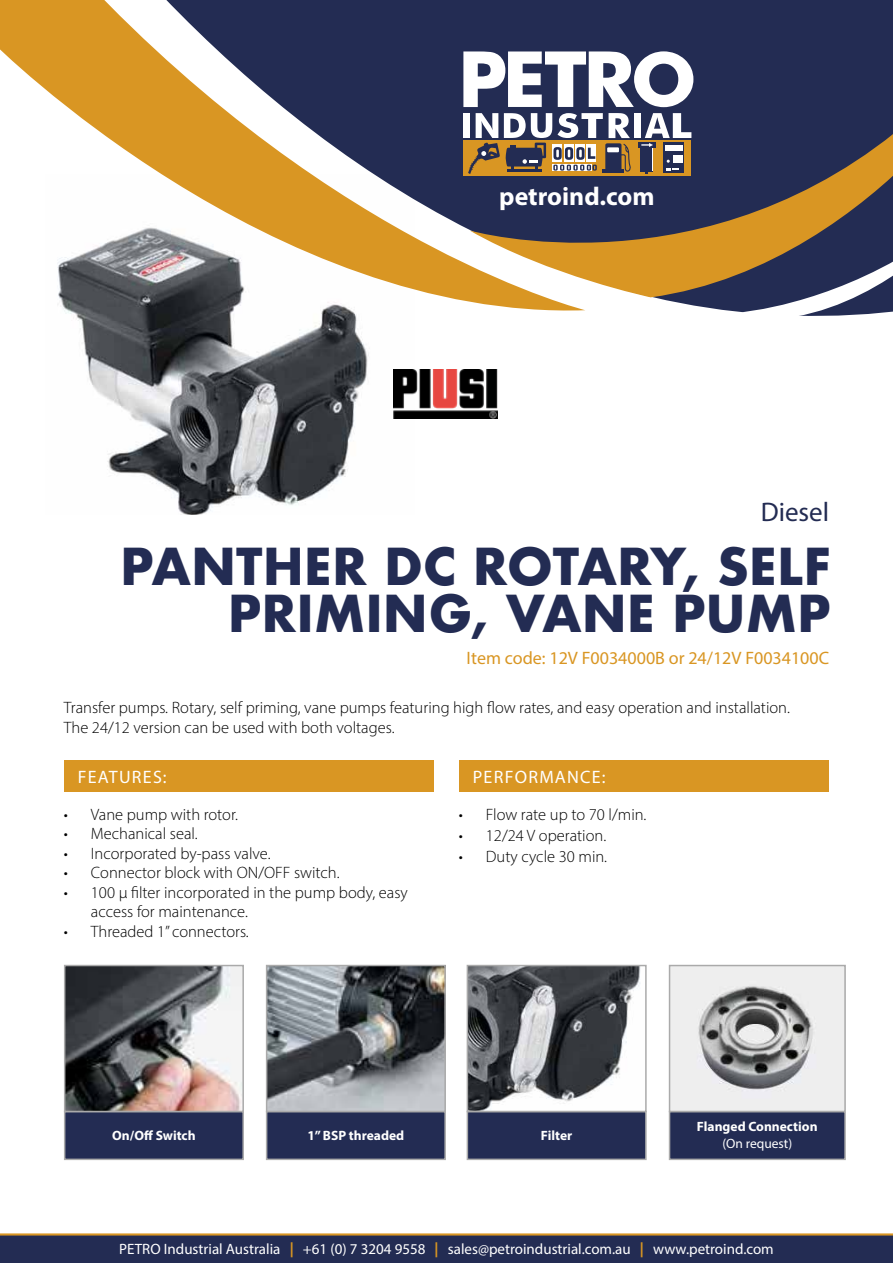
<style>
.page{position:relative;width:893px;height:1263px;background:#fff}
.page>*{position:absolute;margin:0;border:0;box-sizing:border-box;transform-origin:0 0}
.t1{font:700 77.55px "Futura BT";color:#fff}
.t2{font:700 49.5px/46.5px "Futura";color:#232c53;text-align:right}
.t3{font:27px "Myriad Pro";color:#232c53}
.t4{font:700 25.8px "Myriad Pro";color:#fff}
.t5{font:18px "Myriad Pro";color:#d99623}
.t6{font:18px "Myriad Pro";letter-spacing:.07em;color:#fff}
.t7{font:300 16.5px/19.5px "Myriad Pro";color:#000}
.t8{font:15px "Myriad Pro";color:#fff}
.t9{font:700 13.5px "Myriad Pro";color:#fff}
.t10{font:13.5px "Myriad Pro";color:#fff}
.s1{font-size:77.7px}
.s2{font-size:74.4px}
.s3{font-family:"Helvetica Neue";font-weight:700;color:#d99623}
</style>
<div class="page">
<img style="left:80px;top:321px;width:335px;height:193px">
<svg style="left:146px;top:0;width:747px;height:355px;fill:#232c53"></svg>
<svg style="left:0;top:0;width:585px;height:321px"></svg>
<svg style="left:470px;top:116px;width:423px;height:182px;background:#6f5e4f"></svg>
<svg style="left:742px;top:249px;width:151px;height:73px"></svg>
<div style="left:463px;top:113px;width:7px;height:25px;background:#fff"></div>
<div style="left:634px;top:113px;width:7px;height:25px;background:#fff"></div>
<div style="left:463px;top:140px;width:228px;height:35px;background:#d99623"></div>
<div style="left:640px;top:147px;width:13px;height:25px;background:#232c53"></div>
<div style="left:638px;top:142px;width:18px;height:5px;background:#232c53"></div>
<svg style="left:641px;top:113px;width:50px;height:60px"></svg>
<svg style="left:468px;top:113px;width:163px;height:61px"></svg>
<img style="left:394px;top:369px;width:104px;height:49px">
<div style="left:467px;top:1111px;width:180px;height:49px;background:#232c53;border:2px solid #aaa"></div>
<img style="left:470px;top:968px;width:171px;height:141px">
<div style="left:467px;top:965px;width:180px;height:147px;border:2px solid #aaa"></div>
<div style="left:64px;top:1111px;width:180px;height:49px;background:#232c53;border:2px solid #aaa"></div>
<img style="left:67px;top:968px;width:174px;height:141px">
<div style="left:64px;top:965px;width:180px;height:147px;border:2px solid #aaa"></div>
<div style="left:266px;top:1111px;width:180px;height:49px;background:#232c53;border:2px solid #aaa"></div>
<img style="left:269px;top:968px;width:174px;height:141px">
<div style="left:266px;top:965px;width:180px;height:147px;border:2px solid #aaa"></div>
<div style="left:64px;top:760px;width:369px;height:32px;background:#d99623"></div>
<div style="left:459px;top:760px;width:369px;height:32px;background:#d99623"></div>
<div style="left:669px;top:1111px;width:177px;height:49px;background:#232c53;border:2px solid #aaa"></div>
<img style="left:672px;top:968px;width:171px;height:141px">
<div style="left:669px;top:965px;width:177px;height:147px;border:2px solid #aaa"></div>
<div style="left:0;top:1234px;width:893px;height:29px;background:#232c53"></div>
<hr style="left:0;top:1233px;width:893px;height:2px;background:#d99623">
<h1 class="t1" style="left:457px;top:32px;width:241px"><span class="s1">P</span>ETR<span class="s2">O</span></h1>
<h3 class="t4" style="left:499px;top:179px;width:157px">petroind.com</h3>
<h3 class="t3" style="left:761px;top:496px;width:70px">Diesel</h3>
<h2 class="t2" style="left:120px;top:543px;width:712px">PANTHER DC ROTARY, SELF<br>PRIMING, VANE PUMP</h2>
<p class="t5" style="left:467px;top:647px;width:364px">Item code: 12V F0034000B or 24/12V F0034100C</p>
<p class="t7" style="left:64px;top:698px;width:728px">Transfer pumps. Rotary, self priming, vane pumps featuring high flow rates, and easy operation and installation.<br>The 24/12 version can be used with both voltages.</p>
<p class="t6" style="left:78px;top:766px;width:90px">FEATURES:</p>
<p class="t7" style="left:64px;top:804px;width:176px">• Vane pump with rotor.</p>
<p class="t7" style="left:64px;top:824px;width:135px">• Mechanical seal.</p>
<p class="t7" style="left:64px;top:843px;width:208px">• Incorporated by-pass valve.</p>
<p class="t7" style="left:64px;top:863px;width:277px">• Connector block with ON/OFF switch.</p>
<p class="t7" style="left:91px;top:882px;width:318px;text-indent:-27px">• 100 μ filter incorporated in the pump body, easy access for maintenance.</p>
<p class="t7" style="left:64px;top:921px;width:186px">• Threaded 1” connectors.</p>
<p class="t6" style="left:473px;top:766px;width:134px">PERFORMANCE:</p>
<p class="t7" style="left:459px;top:804px;width:189px">• Flow rate up to 70 l/min.</p>
<p class="t7" style="left:459px;top:825px;width:149px">• 12/24 V operation.</p>
<p class="t7" style="left:459px;top:846px;width:150px">• Duty cycle 30 min.</p>
<p class="t9" style="left:112px;top:1126px;width:85px">On/Off Switch</p>
<p class="t9" style="left:307px;top:1126px;width:98px">1” BSP threaded</p>
<p class="t9" style="left:541px;top:1126px;width:33px">Filter</p>
<p class="t9" style="left:697px;top:1118px;width:122px">Flanged Connection</p>
<p class="t10" style="left:722px;top:1135px;width:71px">(On request)</p>
<p class="t8" style="left:119px;top:1239px;width:656px">PETRO Industrial Australia <span class="s3">|</span> +61 (0) 7 3204 9558 <span class="s3">|</span> sales@petroindustrial.com.au <span class="s3">|</span> www.petroind.com</p>
</div>
